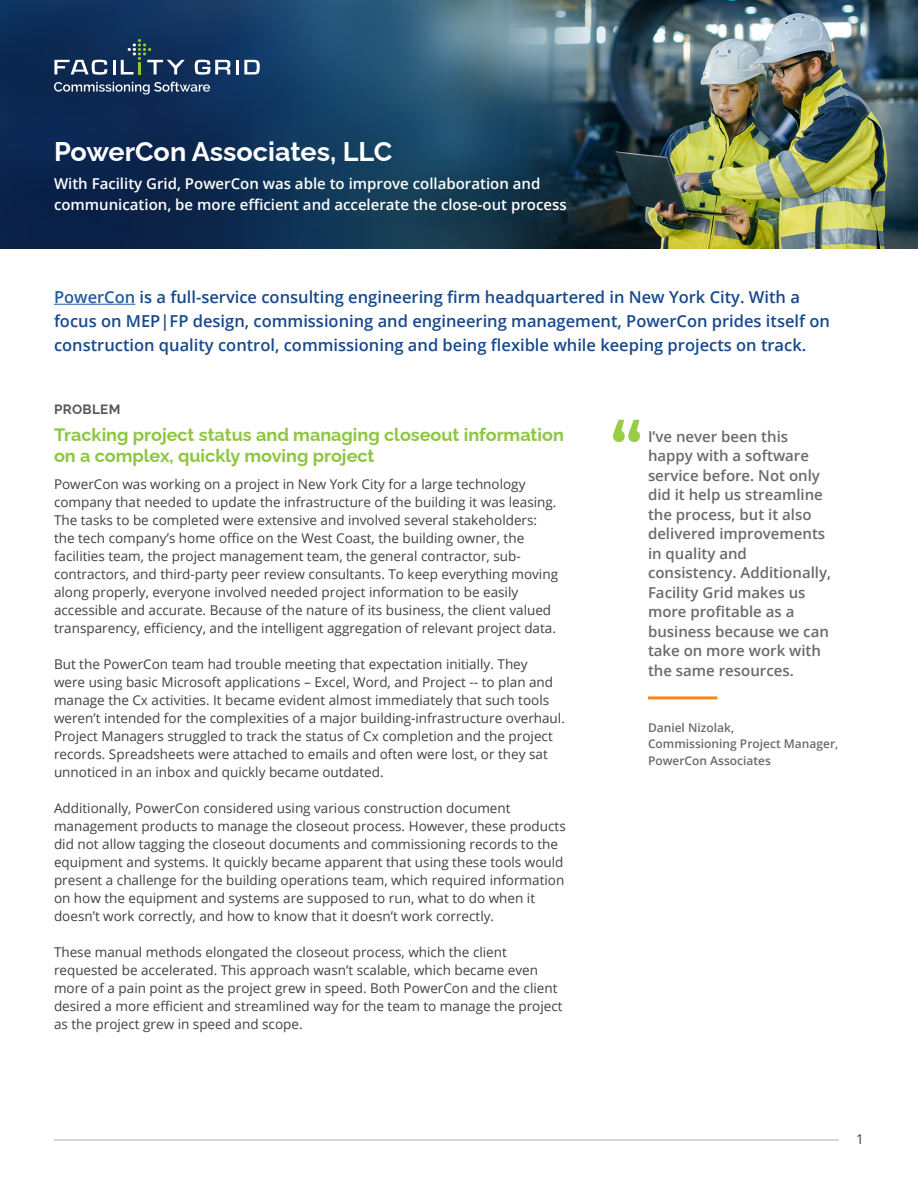
<style>
.page{position:relative;width:918px;height:1188px;background:#fff}
.page>*{position:absolute;margin:0;border:0;box-sizing:border-box;transform-origin:0 0}
.t1{font:600 72px "Montserrat";color:#98cd47}
.t2{font:700 27px "Raleway";color:#fff}
.t3{font:700 18px/21px "Raleway";color:#8dc63f}
.t4{font:600 16.5px/24px "Open Sans";color:#16498e}
.t5{font:600 15px/19.5px "Open Sans";color:#6a6a6c}
.t6{font:600 15px/21px "Open Sans";color:#fff}
.t7{font:13.5px/18px "Open Sans";color:#414042}
.t8{font:700 13.5px "Raleway";letter-spacing:.025em;color:#59595c}
.t9{font:600 12px/16.5px "Open Sans";color:#6a6a6c}
.s1{color:#215e9e}
</style>
<div class="page">
<hr style="left:54px;top:1140px;width:785px;height:1px;background:#acacad">
<img style="left:0;top:0;width:918px;height:248px">
<hr style="left:54px;top:304px;width:81px;height:1px;background:#215e9e">
<hr style="left:113px;top:60px;width:3px;height:14px;background:#fff">
<hr style="left:236px;top:60px;width:3px;height:14px;background:#fff">
<svg style="left:244px;top:60px;width:16px;height:14px"></svg>
<svg style="left:195px;top:60px;width:35px;height:15px"></svg>
<svg style="left:121px;top:39px;width:64px;height:35px;background:#2d4a67"></svg>
<svg style="left:54px;top:60px;width:53px;height:15px"></svg>
<svg style="left:54px;top:82px;width:156px;height:13px;background:#495f7e"></svg>
<hr style="left:648px;top:696px;width:69px;height:3px;background:#f6871f">
<h2 class="t2" style="left:54px;top:130px;width:340px">PowerCon Associates, LLC</h2>
<p class="t6" style="left:54px;top:173px;width:514px">With Facility Grid, PowerCon was able to improve collaboration and communication, be more efficient and accelerate the close-out process</p>
<p class="t4" style="left:54px;top:285px;width:778px"><span class="s1">PowerCon</span> is a full-service consulting engineering firm headquartered in New York City. With a focus on MEP|FP design, commissioning and engineering management, PowerCon prides itself on construction quality control, commissioning and being flexible while keeping projects on track.</p>
<p class="t8" style="left:54px;top:399px;width:68px">PROBLEM</p>
<h3 class="t3" style="left:54px;top:422px;width:511px">Tracking project status and managing closeout information on a complex, quickly moving project</h3>
<p class="t7" style="left:54px;top:475px;width:506px">PowerCon was working on a project in New York City for a large technology company that needed to update the infrastructure of the building it was leasing.<br>The tasks to be completed were extensive and involved several stakeholders: the tech company’s home office on the West Coast, the building owner, the facilities team, the project management team, the general contractor, sub&shy;contractors, and third-party peer review consultants. To keep everything moving along properly, everyone involved needed project information to be easily accessible and accurate. Because of the nature of its business, the client valued transparency, efficiency, and the intelligent aggregation of relevant project data.</p>
<p class="t7" style="left:54px;top:655px;width:512px">But the PowerCon team had trouble meeting that expectation initially. They<br>were using basic Microsoft applications – Excel, Word, and Project -- to plan and manage the Cx activities. It became evident almost immediately that such tools weren’t intended for the complexities of a major building-infrastructure overhaul.<br>Project Managers struggled to track the status of Cx completion and the project records. Spreadsheets were attached to emails and often were lost, or they sat unnoticed in an inbox and quickly became outdated.</p>
<p class="t7" style="left:54px;top:799px;width:513px">Additionally, PowerCon considered using various construction document management products to manage the closeout process. However, these products did not allow tagging the closeout documents and commissioning records to the equipment and systems. It quickly became apparent that using these tools would present a challenge for the building operations team, which required information on how the equipment and systems are supposed to run, what to do when it doesn’t work correctly, and how to know that it doesn’t work correctly.</p>
<p class="t7" style="left:54px;top:943px;width:510px">These manual methods elongated the closeout process, which the client requested be accelerated. This approach wasn’t scalable, which became even more of a pain point as the project grew in speed. Both PowerCon and the client desired a more efficient and streamlined way for the team to manage the project as the project grew in speed and scope.</p>
<h1 class="t1" style="left:610px;top:397px;width:34px">“</h1>
<p class="t5" style="left:648px;top:426px;width:185px">I’ve never been this happy with a software service before. Not only did it help us streamline the process, but it also delivered improvements in quality and consistency. Additionally,<br>Facility Grid makes us more profitable as a business because we can take on more work with the same resources.</p>
<p class="t9" style="left:648px;top:719px;width:192px">Daniel Nizolak,<br>Commissioning Project Manager,<br>PowerCon Associates</p>
<p class="t7" style="left:856px;top:1130px;width:9px">1</p>
</div>
